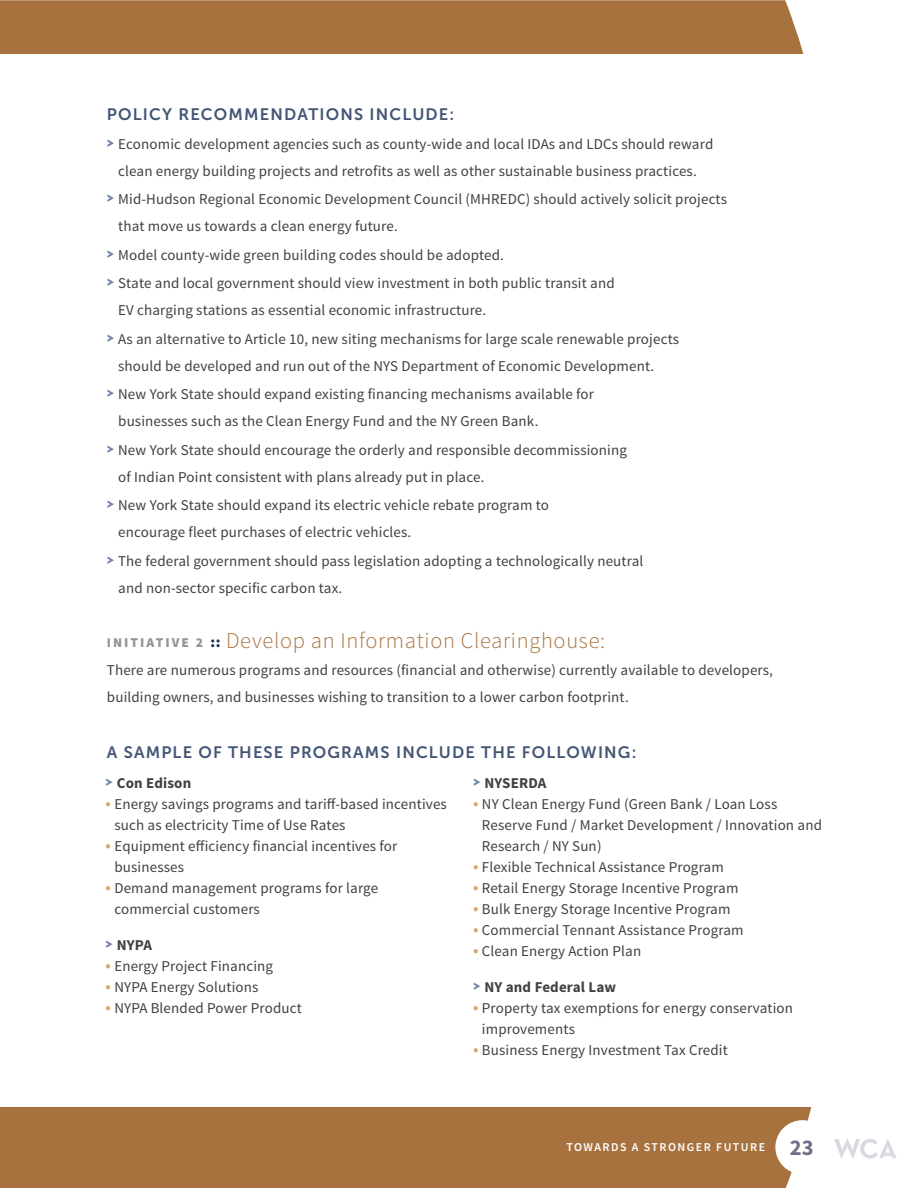
<style>
.page{position:relative;width:918px;height:1188px;background:#fff}
.page>*{position:absolute;margin:0;border:0;box-sizing:border-box;transform-origin:0 0}
.t1{font:300 22.5px "Source Sans Pro";letter-spacing:.03em;color:#a8723e}
.t2{font:16.5px "Museo Sans 700";letter-spacing:.07em;color:#445676}
.t3{font:15px/28.5px "Source Sans Pro";letter-spacing:.01em;color:#414042}
.t4{font:700 15px "Source Sans Pro";letter-spacing:.01em;color:#414042}
.t5{font:600 12px "Source Sans Pro";letter-spacing:.12em;color:#fff}
.s1{font-family:"Neutra Disp";font-weight:700;font-size:24px;color:#6e82a7}
.s2{font-weight:900;font-size:13.5px;color:#939598}
.s3{font-weight:900;font-size:15px;color:#142d52}
.s4{font-family:"Neutra Disp";font-size:24px;color:#6e82a7}
.s5{font-size:18px;color:#dba26b}
.s6{font-weight:700;font-size:22.5px;color:#6d7189}
</style>
<div class="page">
<div style="left:0;top:0;width:812px;height:1188px;background:#a8723e"></div>
<div style="left:0;top:54px;width:918px;height:1053px;background:#fff"></div>
<div style="left:775px;top:1120px;width:54px;height:54px;background:#fff;border-radius:50%"></div>
<svg style="left:834px;top:1139px;width:63px;height:20px"></svg>
<p class="t2" style="left:107px;top:105px;width:349px">POLICY RECOMMENDATIONS INCLUDE:</p>
<p class="t3" style="left:107px;top:131px;width:608px;line-height:27px;text-align:center"><span class="s1">&gt;</span> Economic development agencies such as county-wide and local IDAs and LDCs should reward clean energy building projects and retrofits as well as other sustainable business practices.</p>
<p class="t3" style="left:118px;top:186px;width:610px;line-height:27px;text-indent:-11px"><span class="s1">&gt;</span> Mid-Hudson Regional Economic Development Council (MHREDC) should actively solicit projects that move us towards a clean energy future.</p>
<p class="t3" style="left:107px;top:241px;width:509px"><span class="s1">&gt;</span> Model county-wide green building codes should be adopted.<br><span class="s1">&gt;</span> State and local government should view investment in both public transit and</p>
<p class="t3" style="left:107px;top:296px;width:574px;text-indent:11px">EV charging stations as essential economic infrastructure.<br><span class="s1">&gt;</span> As an alternative to Article 10, new siting mechanisms for large scale renewable projects</p>
<p class="t3" style="left:107px;top:352px;width:549px;text-indent:11px">should be developed and run out of the NYS Department of Economic Development. <span class="s1">&gt;</span> New York State should expand existing financing mechanisms available for</p>
<p class="t3" style="left:107px;top:407px;width:522px;text-indent:11px">businesses such as the Clean Energy Fund and the NY Green Bank.<br><span class="s1">&gt;</span> New York State should encourage the orderly and responsible decommissioning</p>
<p class="t3" style="left:107px;top:463px;width:444px;text-indent:11px">of Indian Point consistent with plans already put in place.<br><span class="s1">&gt;</span> New York State should expand its electric vehicle rebate program to</p>
<p class="t3" style="left:107px;top:518px;width:538px;text-indent:11px">encourage fleet purchases of electric vehicles.<br><span class="s1">&gt;</span> The federal government should pass legislation adopting a technologically neutral</p>
<p class="t3" style="left:118px;top:574px;width:226px">and non-sector specific carbon tax.</p>
<h1 class="t1" style="left:107px;top:627px;width:500px"><span class="s2">INITIATIVE 2</span> <span class="s3">::</span> Develop an Information Clearinghouse:</h1>
<p class="t3" style="left:107px;top:657px;width:668px;line-height:27px">There are numerous programs and resources (financial and otherwise) currently available to developers, building owners, and businesses wishing to transition to a lower carbon footprint.</p>
<p class="t2" style="left:107px;top:743px;width:531px">A SAMPLE OF THESE PROGRAMS INCLUDE THE FOLLOWING:</p>
<p class="t4" style="left:106px;top:773px;width:87px"><span class="s4">&gt;</span> Con Edison</p>
<p class="t3" style="left:114px;top:794px;width:334px;line-height:21px;text-indent:-9px"><span class="s5">•</span> Energy savings programs and tariff-based incentives such as electricity Time of Use Rates</p>
<p class="t3" style="left:114px;top:836px;width:285px;line-height:21px;text-indent:-9px"><span class="s5">•</span> Equipment efficiency financial incentives for businesses</p>
<p class="t3" style="left:114px;top:878px;width:265px;line-height:21px;text-indent:-9px"><span class="s5">•</span> Demand management programs for large commercial customers</p>
<p class="t4" style="left:106px;top:935px;width:48px"><span class="s4">&gt;</span> NYPA</p>
<p class="t3" style="left:106px;top:952px;width:169px"><span class="s5">•</span> Energy Project Financing</p>
<p class="t3" style="left:106px;top:973px;width:154px"><span class="s5">•</span> NYPA Energy Solutions</p>
<p class="t3" style="left:106px;top:994px;width:198px"><span class="s5">•</span> NYPA Blended Power Product</p>
<p class="t4" style="left:473px;top:773px;width:75px"><span class="s4">&gt;</span> NYSERDA</p>
<p class="t3" style="left:482px;top:794px;width:342px;line-height:21px;text-indent:-9px"><span class="s5">•</span> NY Clean Energy Fund (Green Bank / Loan Loss<br>Reserve Fund / Market Development / Innovation and<br>Research / NY Sun)</p>
<p class="t3" style="left:473px;top:853px;width:252px"><span class="s5">•</span> Flexible Technical Assistance Program</p>
<p class="t3" style="left:473px;top:874px;width:267px"><span class="s5">•</span> Retail Energy Storage Incentive Program</p>
<p class="t3" style="left:473px;top:895px;width:259px"><span class="s5">•</span> Bulk Energy Storage Incentive Program</p>
<p class="t3" style="left:473px;top:916px;width:272px"><span class="s5">•</span> Commercial Tennant Assistance Program</p>
<p class="t3" style="left:473px;top:937px;width:170px"><span class="s5">•</span> Clean Energy Action Plan</p>
<p class="t4" style="left:473px;top:977px;width:145px"><span class="s4">&gt;</span> NY and Federal Law</p>
<p class="t3" style="left:482px;top:998px;width:313px;line-height:21px;text-indent:-9px"><span class="s5">•</span> Property tax exemptions for energy conservation improvements</p>
<p class="t3" style="left:473px;top:1036px;width:256px"><span class="s5">•</span> Business Energy Investment Tax Credit</p>
<p class="t5" style="left:566px;top:1139px;width:249px">TOWARDS A STRONGER FUTURE <span class="s6">23</span></p>
</div>
